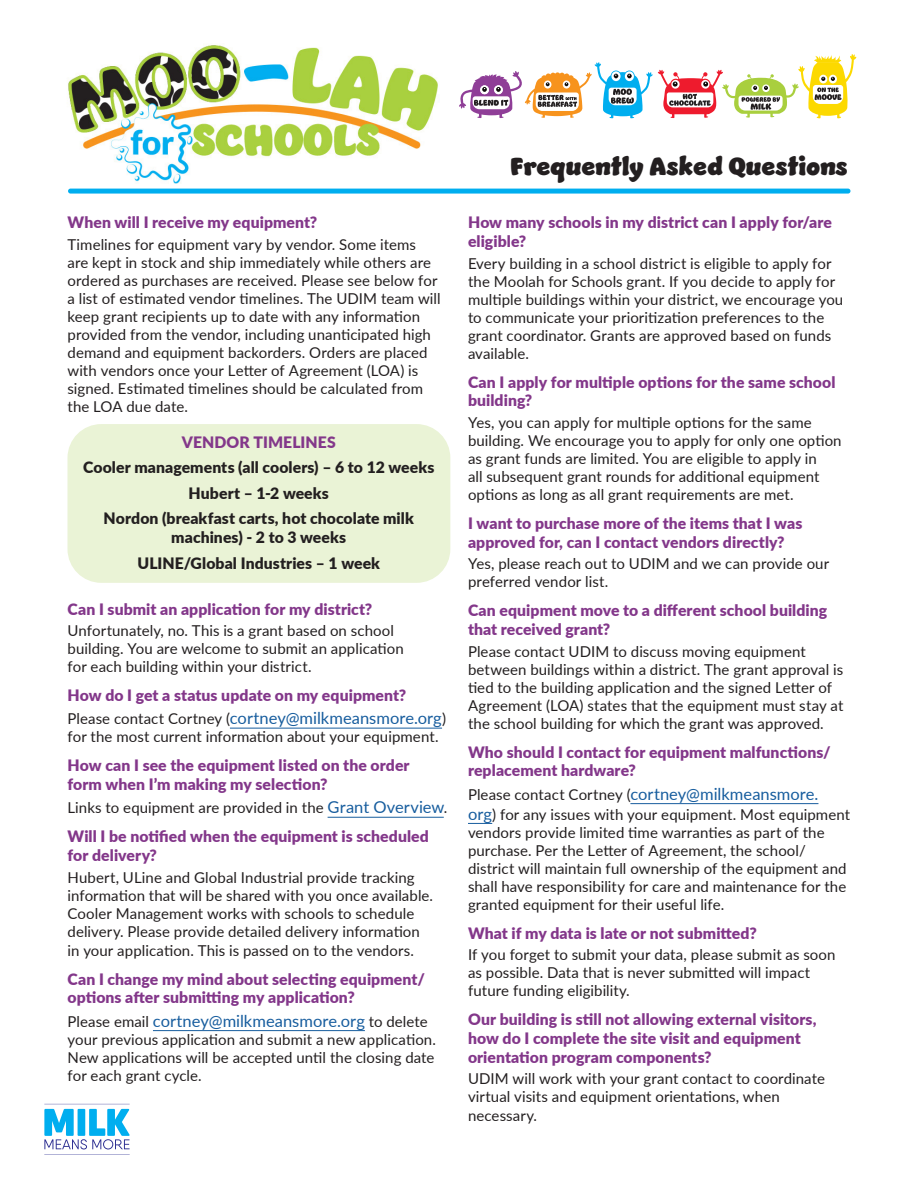
<style>
.page{position:relative;width:918px;height:1188px;background:#fff}
.page>*{position:absolute;margin:0;border:0;box-sizing:border-box;transform-origin:0 0}
.No_Spacing{font:25.5px "Jumble";letter-spacing:.01em;color:#231f20}
.No_Spacing-2{font:16.5px "Lato";color:#175d9e}
.No_Spacing-3{font:900 15.75px/18.9px "Lato";letter-spacing:.005em;color:#83378a}
.No_Spacing-4{font:900 15.75px/18.9px "Lato";letter-spacing:.005em;color:#231f20;text-align:center}
.No_Spacing-5{font:15px/18px "Lato";letter-spacing:.005em;color:#231f20}
.s1{font-size:15px;color:#231f20}
.s2{font-size:16.5px;color:#175d9e}
</style>
<div class="page">
<div style="left:68px;top:424px;width:382px;height:159px;background:#eaf3d6;border-radius:34px"></div>
<img style="left:68px;top:45px;width:371px;height:145px">
<hr style="left:230px;top:728px;width:212px;height:1px;background:#175d9e">
<hr style="left:328px;top:817px;width:116px;height:1px;background:#175d9e">
<hr style="left:153px;top:1030px;width:212px;height:1px;background:#175d9e">
<hr style="left:630px;top:803px;width:188px;height:1px;background:#175d9e">
<svg style="left:468px;top:823px;width:24px;height:1px"></svg>
<svg style="left:459px;top:54px;width:397px;height:64px"></svg>
<svg style="left:44px;top:1104px;width:86px;height:51px"></svg>
<div style="left:68px;top:189px;width:782px;height:5px;background:#00aeef;border-radius:2px"></div>
<p class="No_Spacing-3" style="left:68px;top:212px;width:251px">When will I receive my equipment?</p>
<p class="No_Spacing-5" style="left:68px;top:235px;width:375px">Timelines for equipment vary by vendor. Some items are kept in stock and ship immediately while others are ordered as purchases are received. Please see below for a list of estimated vendor timelines. The UDIM team will keep grant recipients up to date with any information provided from the vendor, including unanticipated high demand and equipment backorders. Orders are placed with vendors once your Letter of Agreement (LOA) is signed. Estimated timelines should be calculated from the LOA due date.</p>
<p class="No_Spacing-3" style="left:182px;top:432px;width:156px">VENDOR TIMELINES</p>
<p class="No_Spacing-4" style="left:83px;top:457px;width:353px">Cooler managements (all coolers) – 6 to 12 weeks</p>
<p class="No_Spacing-4" style="left:189px;top:483px;width:142px">Hubert – 1-2 weeks</p>
<p class="No_Spacing-4" style="left:104px;top:509px;width:312px">Nordon (breakfast carts, hot chocolate milk machines) - 2 to 3 weeks</p>
<p class="No_Spacing-4" style="left:137px;top:553px;width:244px">ULINE/Global Industries – 1 week</p>
<p class="No_Spacing-3" style="left:68px;top:599px;width:306px">Can I submit an application for my district?</p>
<p class="No_Spacing-5" style="left:68px;top:621px;width:338px">Unfortunately, no. This is a grant based on school building. You are welcome to submit an application for each building within your district.</p>
<p class="No_Spacing-3" style="left:68px;top:685px;width:340px">How do I get a status update on my equipment?</p>
<p class="No_Spacing-2" style="left:68px;top:706px;width:380px"><span class="s1">Please contact Cortney (</span>cortney@milkmeansmore.org<span class="s1">)</span></p>
<p class="No_Spacing-5" style="left:68px;top:727px;width:373px">for the most current information about your equipment.</p>
<p class="No_Spacing-3" style="left:68px;top:755px;width:344px">How can I see the equipment listed on the order form when I’m making my selection?</p>
<p class="No_Spacing-5" style="left:68px;top:798px;width:381px">Links to equipment are provided in the <span class="s2">Grant Overview</span>.</p>
<p class="No_Spacing-3" style="left:67px;top:826px;width:363px">Will I be notified when the equipment is scheduled for delivery?</p>
<p class="No_Spacing-5" style="left:67px;top:868px;width:367px">Hubert, ULine and Global Industrial provide tracking information that will be shared with you once available.<br>Cooler Management works with schools to schedule delivery. Please provide detailed delivery information in your application. This is passed on to the vendors.</p>
<p class="No_Spacing-3" style="left:67px;top:969px;width:359px">Can I change my mind about selecting equipment/ options after submitting my application?</p>
<p class="No_Spacing-2" style="left:67px;top:1009px;width:362px"><span class="s1">Please email</span> cortney@milkmeansmore.org <span class="s1">to delete</span></p>
<p class="No_Spacing-5" style="left:67px;top:1030px;width:370px;text-align:justify">your previous application and submit a new application.<br>New applications will be accepted until the closing date for each grant cycle.</p>
<p class="No_Spacing" style="left:511px;top:148px;width:339px">Frequently Asked Questions</p>
<p class="No_Spacing-3" style="left:468px;top:212px;width:366px">How many schools in my district can I apply for/are eligible?</p>
<p class="No_Spacing-5" style="left:468px;top:254px;width:377px">Every building in a school district is eligible to apply for the Moolah for Schools grant. If you decide to apply for multiple buildings within your district, we encourage you to communicate your prioritization preferences to the grant coordinator. Grants are approved based on funds available.</p>
<p class="No_Spacing-3" style="left:468px;top:372px;width:369px">Can I apply for multiple options for the same school building?</p>
<p class="No_Spacing-5" style="left:468px;top:413px;width:375px">Yes, you can apply for multiple options for the same building. We encourage you to apply for only one option as grant funds are limited. You are eligible to apply in<br>all subsequent grant rounds for additional equipment options as long as all grant requirements are met.</p>
<p class="No_Spacing-3" style="left:468px;top:513px;width:336px">I want to purchase more of the items that I was approved for, can I contact vendors directly?</p>
<p class="No_Spacing-5" style="left:468px;top:554px;width:363px">Yes, please reach out to UDIM and we can provide our preferred vendor list.</p>
<p class="No_Spacing-3" style="left:468px;top:600px;width:361px">Can equipment move to a different school building that received grant?</p>
<p class="No_Spacing-5" style="left:468px;top:642px;width:377px">Please contact UDIM to discuss moving equipment between buildings within a district. The grant approval is tied to the building application and the signed Letter of Agreement (LOA) states that the equipment must stay at the school building for which the grant was approved.</p>
<p class="No_Spacing-3" style="left:468px;top:742px;width:364px">Who should I contact for equipment malfunctions/ replacement hardware?</p>
<p class="No_Spacing-2" style="left:468px;top:782px;width:352px"><span class="s1">Please contact Cortney (</span>cortney@milkmeansmore.</p>
<p class="No_Spacing-5" style="left:468px;top:805px;width:384px"><span class="s2">org</span>) for any issues with your equipment. Most equipment vendors provide limited time warranties as part of the purchase. Per the Letter of Agreement, the school/ district will maintain full ownership of the equipment and shall have responsibility for care and maintenance for the granted equipment for their useful life.</p>
<p class="No_Spacing-3" style="left:468px;top:923px;width:290px">What if my data is late or not submitted?</p>
<p class="No_Spacing-5" style="left:468px;top:945px;width:369px">If you forget to submit your data, please submit as soon as possible. Data that is never submitted will impact future funding eligibility.</p>
<p class="No_Spacing-3" style="left:468px;top:1009px;width:350px">Our building is still not allowing external visitors, how do I complete the site visit and equipment orientation program components?</p>
<p class="No_Spacing-5" style="left:468px;top:1069px;width:358px;line-height:18.5px">UDIM will work with your grant contact to coordinate virtual visits and equipment orientations, when necessary.</p>
</div>
